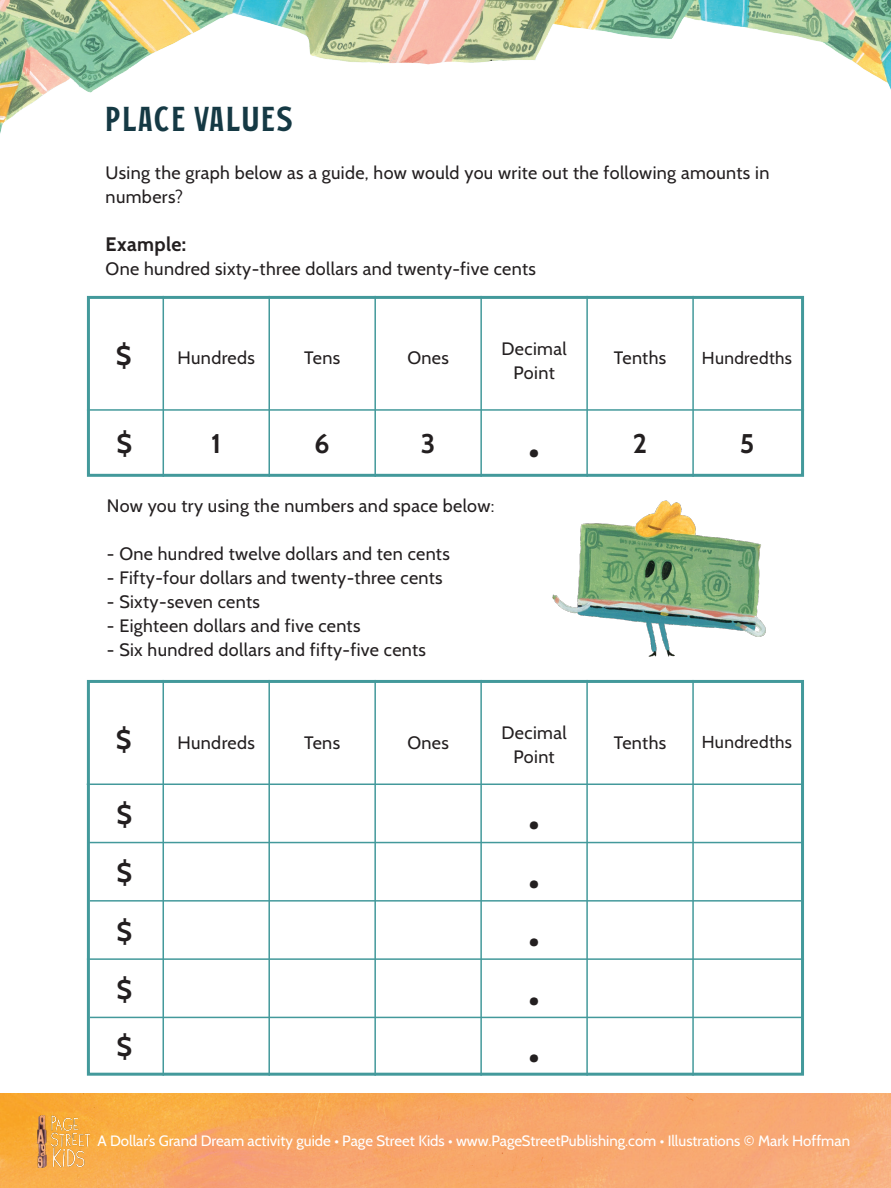
<style>
.page{position:relative;width:891px;height:1188px;background:#fff}
.page>*{position:absolute;margin:0;border:0;box-sizing:border-box;transform-origin:0 0}
.t1{font:40.5px "Buket Fat Basic";color:#231f20}
.t2{font:33px "Haythem";letter-spacing:.02em;color:#153944}
.t3{font:700 27px "Cabin";color:#231f20}
.t4{font:700 19.5px "Cabin";letter-spacing:.02em;color:#231f20}
.t5{font:18px/24px "Cabin";letter-spacing:.02em;color:#231f20}
.t6{font:17.25px "Cabin";letter-spacing:.02em;color:#231f20}
.t7{font:15px "Cabin";color:#fff}
</style>
<div class="page">
<img style="left:0;top:1094px;width:891px;height:94px">
<img style="left:36px;top:1116px;width:53px;height:52px">
<hr style="left:163px;top:680px;width:1px;height:396px;background:#43999b">
<hr style="left:268px;top:680px;width:2px;height:396px;background:#43999b">
<hr style="left:374px;top:680px;width:2px;height:396px;background:#43999b">
<hr style="left:480px;top:680px;width:2px;height:396px;background:#43999b">
<hr style="left:586px;top:680px;width:2px;height:396px;background:#43999b">
<hr style="left:692px;top:680px;width:2px;height:396px;background:#43999b">
<hr style="left:88px;top:842px;width:716px;height:1px;background:#43999b">
<hr style="left:90px;top:900px;width:714px;height:2px;background:#43999b">
<hr style="left:87px;top:958px;width:717px;height:2px;background:#43999b">
<hr style="left:90px;top:1017px;width:714px;height:1px;background:#43999b">
<img style="left:0;top:0;width:891px;height:786px">
<p class="t2" style="left:106px;top:99px;width:189px">PLACE VALUES</p>
<p class="t5" style="left:106px;top:160px;width:665px">Using the graph below as a guide, how would you write out the following amounts in numbers?</p>
<p class="t4" style="left:106px;top:228px;width:82px">Example:</p>
<p class="t5" style="left:106px;top:256px;width:432px">One hundred sixty-three dollars and twenty-five cents</p>
<p class="t3" style="left:116px;top:334px;width:17px">$</p>
<p class="t5" style="left:178px;top:346px;width:79px">Hundreds</p>
<p class="t5" style="left:304px;top:346px;width:37px">Tens</p>
<p class="t5" style="left:407px;top:346px;width:43px">Ones</p>
<p class="t5" style="left:502px;top:336px;width:67px">Decimal</p>
<p class="t5" style="left:514px;top:360px;width:43px">Point</p>
<p class="t5" style="left:614px;top:346px;width:54px">Tenths</p>
<p class="t6" style="left:702px;top:347px;width:92px">Hundredths</p>
<p class="t3" style="left:116px;top:422px;width:17px">$</p>
<p class="t3" style="left:211px;top:422px;width:11px">1</p>
<p class="t3" style="left:315px;top:422px;width:17px">6</p>
<p class="t3" style="left:421px;top:422px;width:16px">3</p>
<p class="t1" style="left:527px;top:415px;width:15px">.</p>
<p class="t3" style="left:633px;top:422px;width:16px">2</p>
<p class="t3" style="left:740px;top:422px;width:16px">5</p>
<p class="t5" style="left:107px;top:493px;width:389px">Now you try using the numbers and space below:</p>
<p class="t5" style="left:107px;top:541px;width:344px">- One hundred twelve dollars and ten cents</p>
<p class="t5" style="left:107px;top:565px;width:337px">- Fifty-four dollars and twenty-three cents</p>
<p class="t5" style="left:107px;top:589px;width:155px">- Sixty-seven cents</p>
<p class="t5" style="left:107px;top:613px;width:255px">- Eighteen dollars and five cents</p>
<p class="t5" style="left:107px;top:637px;width:321px">- Six hundred dollars and fifty-five cents</p>
<p class="t3" style="left:116px;top:718px;width:17px">$</p>
<p class="t5" style="left:178px;top:730px;width:79px">Hundreds</p>
<p class="t5" style="left:304px;top:730px;width:37px">Tens</p>
<p class="t5" style="left:407px;top:730px;width:43px">Ones</p>
<p class="t5" style="left:502px;top:720px;width:67px">Decimal</p>
<p class="t5" style="left:514px;top:744px;width:43px">Point</p>
<p class="t5" style="left:614px;top:730px;width:54px">Tenths</p>
<p class="t6" style="left:702px;top:731px;width:92px">Hundredths</p>
<p class="t3" style="left:116px;top:793px;width:17px">$</p>
<p class="t3" style="left:116px;top:852px;width:17px">$</p>
<p class="t3" style="left:116px;top:910px;width:17px">$</p>
<p class="t3" style="left:116px;top:968px;width:17px">$</p>
<p class="t3" style="left:116px;top:1025px;width:17px">$</p>
<p class="t1" style="left:527px;top:788px;width:15px">.</p>
<p class="t1" style="left:527px;top:846px;width:15px">.</p>
<p class="t1" style="left:527px;top:905px;width:15px">.</p>
<p class="t1" style="left:527px;top:963px;width:15px">.</p>
<p class="t1" style="left:527px;top:1021px;width:15px">.</p>
<p class="t7" style="left:98px;top:1131px;width:754px">A Dollar’s Grand Dream activity guide • Page Street Kids • www.PageStreetPublishing.com • Illustrations © Mark Hoffman</p>
</div>
